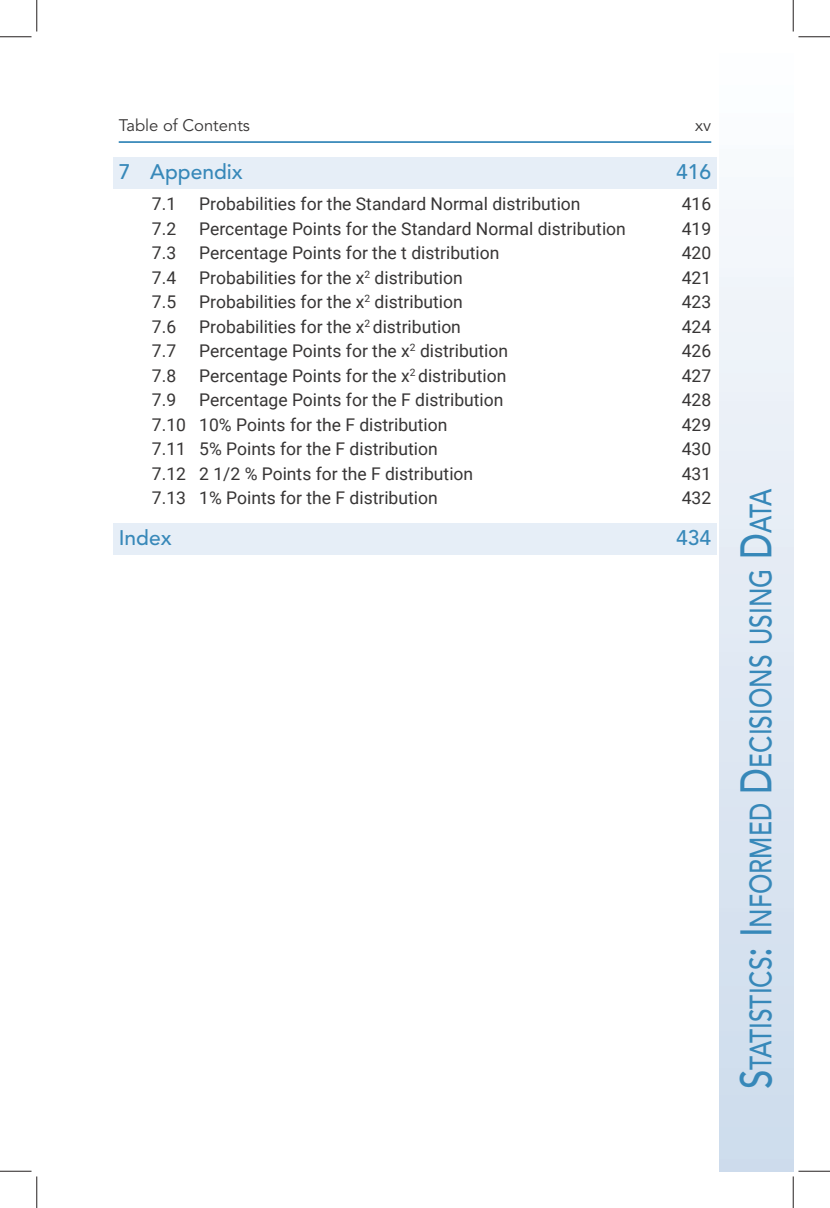
<style>
.page{position:relative;width:830px;height:1208px;background:#fff}
.page>*{position:absolute;margin:0;border:0;box-sizing:border-box;transform-origin:0 0}
.t1{font:500 30.62px "Avenir LT Std";color:#3788b9;scale:.8 1}
.t2{font:500 21px "Avenir LT Std";color:#3788b9}
.t3{font:17.5px "Roboto";color:#373535}
.t4{font:16.62px "Avenir LT Std";color:#373535}
.s1{font-size:43.75px}
</style>
<div class="page">
<div style="left:719px;top:37px;width:74px;height:1134px;background:linear-gradient(to bottom,#fcfdfe,#ccdaeb)"></div>
<hr style="left:119px;top:141px;width:592px;height:2px;background:#3788b9">
<div style="left:113px;top:158px;width:603px;height:31px;background:#e6eef7"></div>
<div style="left:113px;top:523px;width:603px;height:32px;background:#e6eef7"></div>
<hr style="left:0;top:36px;width:32px;height:1px;background:#241f1f">
<hr style="left:798px;top:36px;width:32px;height:1px;background:#241f1f">
<hr style="left:0;top:1170px;width:32px;height:1px;background:#241f1f">
<hr style="left:798px;top:1170px;width:32px;height:1px;background:#241f1f">
<hr style="left:36px;top:0;width:1px;height:32px;background:#241f1f">
<hr style="left:36px;top:1176px;width:1px;height:32px;background:#241f1f">
<hr style="left:792px;top:0;width:1px;height:32px;background:#241f1f">
<hr style="left:792px;top:1176px;width:1px;height:32px;background:#241f1f">
<p class="t4" style="left:119px;top:116px;width:133px">Table of Contents</p>
<p class="t4" style="left:695px;top:116px;width:18px">xv</p>
<p class="t2" style="left:119px;top:159px;width:126px">7 Appendix</p>
<p class="t2" style="left:676px;top:159px;width:37px">416</p>
<p class="t3" style="left:152px;top:192px;width:26px">7.1</p>
<p class="t3" style="left:199px;top:192px;width:383px">Probabilities for the Standard Normal distribution</p>
<p class="t3" style="left:681px;top:192px;width:31px">416</p>
<p class="t3" style="left:152px;top:216px;width:26px">7.2</p>
<p class="t3" style="left:199px;top:216px;width:428px">Percentage Points for the Standard Normal distribution</p>
<p class="t3" style="left:681px;top:216px;width:31px">419</p>
<p class="t3" style="left:152px;top:241px;width:26px">7.3</p>
<p class="t3" style="left:199px;top:241px;width:302px">Percentage Points for the t distribution</p>
<p class="t3" style="left:681px;top:241px;width:31px">420</p>
<p class="t3" style="left:152px;top:265px;width:26px">7.4</p>
<p class="t3" style="left:199px;top:265px;width:265px">Probabilities for the x<sup>2</sup> distribution</p>
<p class="t3" style="left:681px;top:265px;width:31px">421</p>
<p class="t3" style="left:152px;top:290px;width:26px">7.5</p>
<p class="t3" style="left:199px;top:290px;width:265px">Probabilities for the x<sup>2</sup> distribution</p>
<p class="t3" style="left:681px;top:290px;width:31px">423</p>
<p class="t3" style="left:152px;top:314px;width:26px">7.6</p>
<p class="t3" style="left:199px;top:314px;width:263px">Probabilities for the x<sup>2</sup> distribution</p>
<p class="t3" style="left:681px;top:314px;width:31px">424</p>
<p class="t3" style="left:152px;top:339px;width:26px">7.7</p>
<p class="t3" style="left:199px;top:339px;width:310px">Percentage Points for the x<sup>2</sup> distribution</p>
<p class="t3" style="left:681px;top:339px;width:31px">426</p>
<p class="t3" style="left:152px;top:363px;width:26px">7.8</p>
<p class="t3" style="left:199px;top:363px;width:308px">Percentage Points for the x<sup>2</sup> distribution</p>
<p class="t3" style="left:681px;top:363px;width:31px">427</p>
<p class="t3" style="left:152px;top:388px;width:26px">7.9</p>
<p class="t3" style="left:199px;top:388px;width:306px">Percentage Points for the F distribution</p>
<p class="t3" style="left:681px;top:388px;width:31px">428</p>
<p class="t3" style="left:152px;top:412px;width:297px">7.10 10% Points for the F distribution</p>
<p class="t3" style="left:681px;top:412px;width:31px">429</p>
<p class="t3" style="left:152px;top:437px;width:287px">7.11 5% Points for the F distribution</p>
<p class="t3" style="left:681px;top:437px;width:31px">430</p>
<p class="t3" style="left:152px;top:461px;width:323px">7.12 2 1/2 % Points for the F distribution</p>
<p class="t3" style="left:681px;top:461px;width:31px">431</p>
<p class="t3" style="left:152px;top:486px;width:287px">7.13 1% Points for the F distribution</p>
<p class="t3" style="left:681px;top:486px;width:31px">432</p>
<p class="t2" style="left:119px;top:525px;width:54px">Index</p>
<p class="t2" style="left:676px;top:525px;width:37px">434</p>
<h1 class="t1" style="left:743px;top:1089px;width:752px;rotate:-90deg"><span class="s1">S</span>tatistics<span class="s1">: I</span> nformed <span class="s1">D</span> ecisions using <span class="s1">D</span>ata</h1>
</div>
